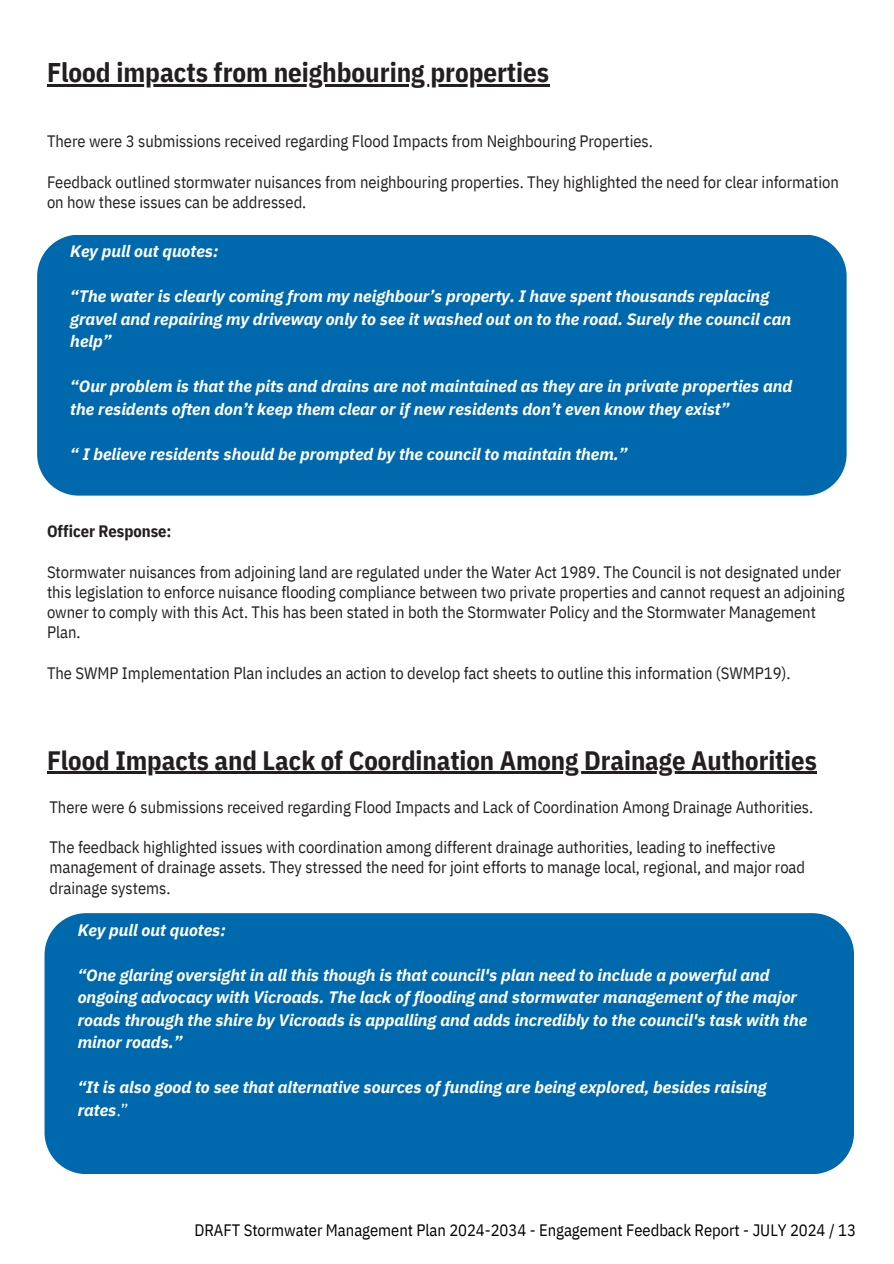
<style>
.page{position:relative;width:894px;height:1264px;background:#fff}
.page>*{position:absolute;margin:0;border:0;box-sizing:border-box;transform-origin:0 0}
.t1{font:700 27px "IBM Plex Sans Cond";color:#231f20}
.t2{font:700 26.55px "IBM Plex Sans Cond";color:#231f20}
.t3{font:16.5px/20.2px "IBM Plex Sans Cond";color:#231f20}
.t4{font:italic 700 16.5px/22.5px "IBM Plex Sans";color:#fff}
.t5{font:16.5px "IBM Plex Sans Cond";color:#000}
.t6{font:700 16.5px "IBM Plex Sans Cond";color:#231f20}
.s1{font-weight:400;font-style:normal}
</style>
<div class="page">
<hr style="left:47px;top:84px;width:502px;height:2px;background:#231f20">
<div style="left:37px;top:235px;width:809px;height:260px;background:#0068ac"></div>
<hr style="left:47px;top:771px;width:769px;height:3px;background:#231f20">
<div style="left:45px;top:913px;width:808px;height:261px;background:#0068ac"></div>
<h1 class="t1" style="left:47px;top:54px;width:503px">Flood impacts from neighbouring properties</h1>
<p class="t3" style="left:47px;top:131px;width:607px">There were 3 submissions received regarding Flood Impacts from Neighbouring Properties.</p>
<p class="t3" style="left:47px;top:171px;width:793px">Feedback outlined stormwater nuisances from neighbouring properties. They highlighted the need for clear information on how these issues can be addressed.</p>
<h2 class="t4" style="left:70px;top:240px;width:149px">Key pull out quotes:</h2>
<h2 class="t4" style="left:70px;top:285px;width:722px">“The water is clearly coming from my neighbour’s property. I have spent thousands replacing gravel and repairing my driveway only to see it washed out on to the road. Surely the council can help”</h2>
<h2 class="t4" style="left:70px;top:375px;width:723px">“Our problem is that the pits and drains are not maintained as they are in private properties and the residents often don’t keep them clear or if new residents don’t even know they exist”</h2>
<h2 class="t4" style="left:70px;top:442px;width:558px">“ I believe residents should be prompted by the council to maintain them.”</h2>
<h2 class="t6" style="left:47px;top:520px;width:126px">Officer Response:</h2>
<p class="t3" style="left:47px;top:561px;width:798px">Stormwater nuisances from adjoining land are regulated under the Water Act 1989. The Council is not designated under this legislation to enforce nuisance flooding compliance between two private properties and cannot request an adjoining owner to comply with this Act. This has been stated in both the Stormwater Policy and the Stormwater Management Plan.</p>
<p class="t3" style="left:47px;top:662px;width:745px">The SWMP Implementation Plan includes an action to develop fact sheets to outline this information (SWMP19).</p>
<h1 class="t2" style="left:47px;top:742px;width:771px">Flood Impacts and Lack of Coordination Among Drainage Authorities</h1>
<p class="t3" style="left:49px;top:796px;width:765px">There were 6 submissions received regarding Flood Impacts and Lack of Coordination Among Drainage Authorities.</p>
<p class="t3" style="left:49px;top:836px;width:757px">The feedback highlighted issues with coordination among different drainage authorities, leading to ineffective management of drainage assets. They stressed the need for joint efforts to manage local, regional, and major road drainage systems.</p>
<h2 class="t4" style="left:78px;top:918px;width:149px">Key pull out quotes:</h2>
<h2 class="t4" style="left:78px;top:963px;width:730px">“One glaring oversight in all this though is that council's plan need to include a powerful and ongoing advocacy with Vicroads. The lack of flooding and stormwater management of the major roads through the shire by Vicroads is appalling and adds incredibly to the council's task with the minor roads.”</h2>
<p class="t4" style="left:78px;top:1075px;width:690px">“It is also good to see that alternative sources of funding are being explored, besides raising rates<span class="s1">.”</span></p>
<p class="t5" style="left:194px;top:1218px;width:662px">DRAFT Stormwater Management Plan 2024-2034 - Engagement Feedback Report - JULY 2024 / 13</p>
</div>
